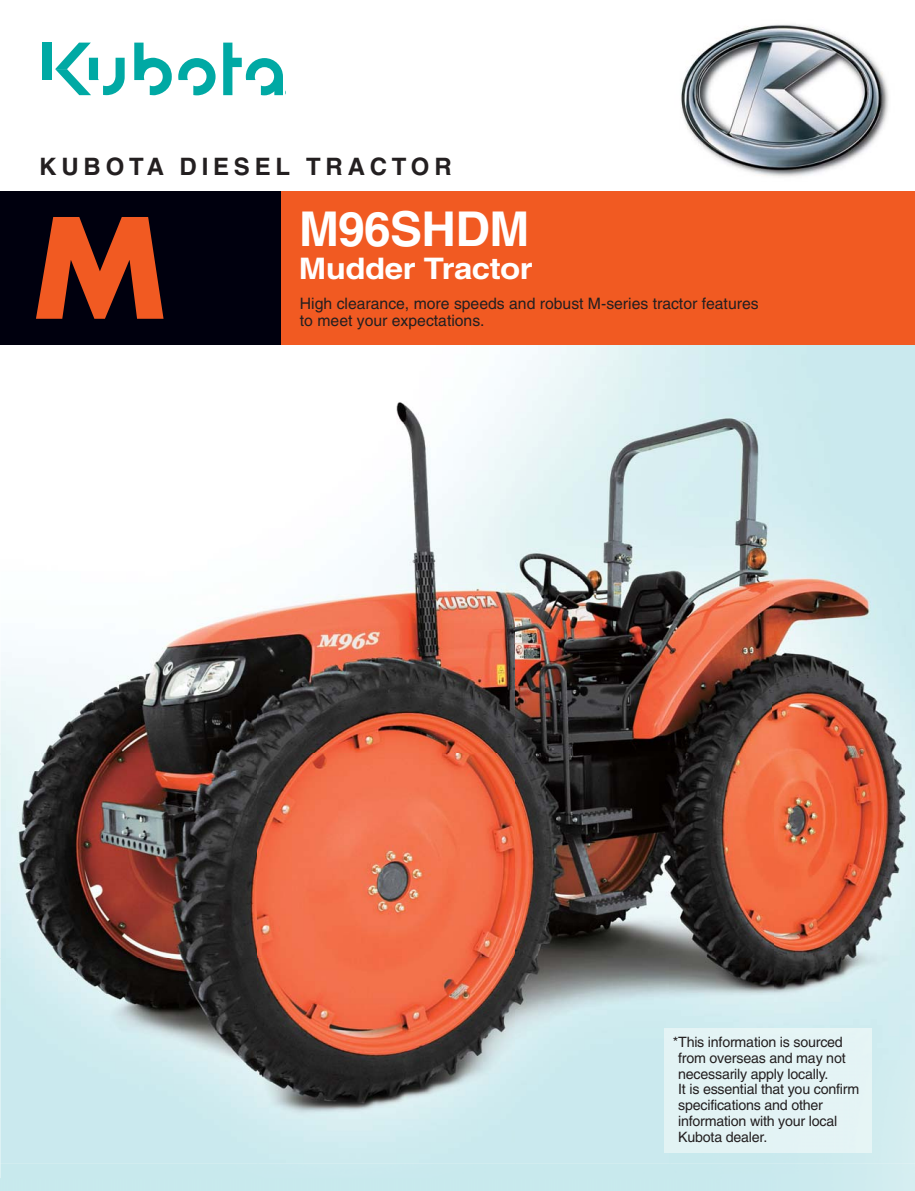
<style>
.page{position:relative;width:915px;height:1191px;background:#fff}
.page>*{position:absolute;margin:0;border:0;box-sizing:border-box;transform-origin:0 0}
.t1{font:700 135px "Futura";color:#f15a22}
.t2{font:700 48px "Helvetica";letter-spacing:-.015em;color:#fff}
.t3{font:700 29.7px "Helvetica";letter-spacing:-.015em;color:#fff;scale:1.11 1}
.t4{font:700 24px "Helvetica";letter-spacing:.2em;color:#231f20}
.t5{font:15.75px/17.2px "Helvetica";color:#231f20}
.t6{font:14.25px/15.8px "Helvetica";letter-spacing:-.015em;color:#231f20}
</style>
<div class="page">
<img style="left:0;top:345px;width:773px;height:613px">
<img style="left:773px;top:345px;width:142px;height:715px">
<img style="left:0;top:958px;width:670px;height:205px">
<img style="left:670px;top:958px;width:103px;height:70px">
<div style="left:825px;top:1060px;width:90px;height:103px;background:#d2edf0"></div>
<div style="left:281px;top:191px;width:634px;height:154px;background:#f15a22"></div>
<div style="left:0;top:191px;width:281px;height:154px;background:#00000e"></div>
<div style="left:43px;top:43px;width:9px;height:37px;background:#00a9a4"></div>
<svg style="left:55px;top:43px;width:70px;height:52px"></svg>
<svg style="left:134px;top:43px;width:38px;height:53px"></svg>
<svg style="left:178px;top:58px;width:38px;height:37px"></svg>
<svg style="left:223px;top:43px;width:63px;height:53px"></svg>
<img style="left:681px;top:24px;width:208px;height:153px">
<div style="left:664px;top:1028px;width:208px;height:124px;background:#e3f3f5"></div>
<h3 class="t4" style="left:39px;top:158px;width:414px">KUBOTA DIESEL TRACTOR</h3>
<h1 class="t1" style="left:33px;top:207px;width:134px">M</h1>
<h2 class="t2" style="left:299px;top:211px;width:232px">M96SHDM</h2>
<h3 class="t3" style="left:299px;top:258px;width:212px">Mudder Tractor</h3>
<p class="t5" style="left:300px;top:296px;width:460px">High clearance, more speeds and robust M-series tractor features to meet your expectations.</p>
<p class="t6" style="left:678px;top:1035px;width:183px;text-indent:-5px">*This information is sourced from overseas and may not necessarily apply locally.<br>It is essential that you confirm specifications and other information with your local<br>Kubota dealer.</p>
</div>
